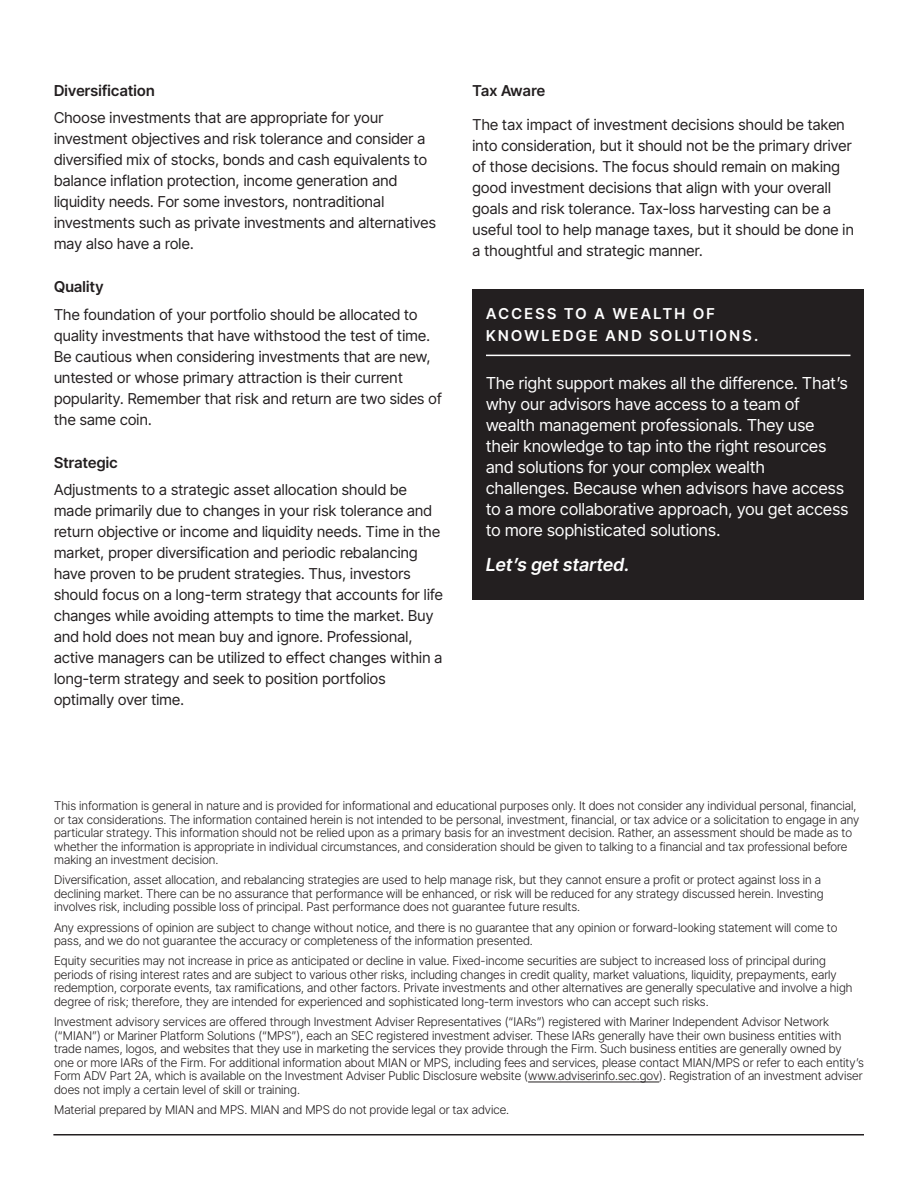
<style>
.page{position:relative;width:918px;height:1188px;background:#fff}
.page>*{position:absolute;margin:0;border:0;box-sizing:border-box;transform-origin:0 0}
.Call_Out_Body{font:italic 600 18px "Inter Tight";letter-spacing:.02em;color:#fff}
.Call_Out_Body-2{font:16.5px/21px "Inter Tight";letter-spacing:.02em;color:#fff}
.Body_Copy{font:15px/21px "Inter Tight";letter-spacing:.02em;color:#231f20}
.Call_Out_Header{font:600 15px/22.5px "Inter Tight";letter-spacing:.165em;color:#fff}
.Sub_Header{font:600 15px "Inter Tight";letter-spacing:.02em;color:#231f20}
.Body_Copy-2{font:600 15px "Inter Tight";letter-spacing:.01em;color:#231f20}
.Disclosure{font:300 12px/13.5px "Inter Tight";color:#231f20}
</style>
<div class="page">
<hr style="left:53px;top:1134px;width:811px;height:2px;background:#231f20">
<hr style="left:528px;top:1082px;width:131px;height:1px;background:#231f20">
<div style="left:472px;top:289px;width:392px;height:311px;background:#231f20"></div>
<hr style="left:486px;top:355px;width:364px;height:1px;background:#fff">
<p class="Sub_Header" style="left:54px;top:79px;width:102px">Diversification</p>
<p class="Body_Copy" style="left:54px;top:107px;width:383px">Choose investments that are appropriate for your investment objectives and risk tolerance and consider a diversified mix of stocks, bonds and cash equivalents to balance inflation protection, income generation and liquidity needs. For some investors, nontraditional investments such as private investments and alternatives may also have a role.</p>
<p class="Sub_Header" style="left:54px;top:275px;width:51px">Quality</p>
<p class="Body_Copy" style="left:54px;top:303px;width:389px">The foundation of your portfolio should be allocated to quality investments that have withstood the test of time.<br>Be cautious when considering investments that are new, untested or whose primary attraction is their current popularity. Remember that risk and return are two sides of the same coin.</p>
<p class="Sub_Header" style="left:54px;top:451px;width:65px">Strategic</p>
<p class="Body_Copy" style="left:54px;top:479px;width:390px">Adjustments to a strategic asset allocation should be made primarily due to changes in your risk tolerance and return objective or income and liquidity needs. Time in the market, proper diversification and periodic rebalancing have proven to be prudent strategies. Thus, investors should focus on a long-term strategy that accounts for life changes while avoiding attempts to time the market. Buy and hold does not mean buy and ignore. Professional, active managers can be utilized to effect changes within a long-term strategy and seek to position portfolios optimally over time.</p>
<p class="Body_Copy-2" style="left:472px;top:79px;width:74px">Tax Aware</p>
<p class="Body_Copy" style="left:472px;top:114px;width:383px">The tax impact of investment decisions should be taken into consideration, but it should not be the primary driver of those decisions. The focus should remain on making good investment decisions that align with your overall goals and risk tolerance. Tax-loss harvesting can be a useful tool to help manage taxes, but it should be done in a thoughtful and strategic manner.</p>
<p class="Call_Out_Header" style="left:486px;top:301px;width:274px">ACCESS TO A WEALTH OF<br>KNOWLEDGE AND SOLUTIONS.</p>
<p class="Call_Out_Body-2" style="left:486px;top:372px;width:364px">The right support makes all the difference. That’s why our advisors have access to a team of wealth management professionals. They use their knowledge to tap into the right resources and solutions for your complex wealth challenges. Because when advisors have access to a more collaborative approach, you get access to more sophisticated solutions.</p>
<p class="Call_Out_Body" style="left:486px;top:551px;width:145px">Letʼs get started.</p>
<p class="Disclosure" style="left:54px;top:799px;width:807px">This information is general in nature and is provided for informational and educational purposes only. It does not consider any individual personal, financial, or tax considerations. The information contained herein is not intended to be personal, investment, financial, or tax advice or a solicitation to engage in any particular strategy. This information should not be relied upon as a primary basis for an investment decision. Rather, an assessment should be made as to whether the information is appropriate in individual circumstances, and consideration should be given to talking to a financial and tax professional before making an investment decision.</p>
<p class="Disclosure" style="left:54px;top:873px;width:771px">Diversification, asset allocation, and rebalancing strategies are used to help manage risk, but they cannot ensure a profit or protect against loss in a declining market. There can be no assurance that performance will be enhanced, or risk will be reduced for any strategy discussed herein. Investing involves risk, including possible loss of principal. Past performance does not guarantee future results.</p>
<p class="Disclosure" style="left:54px;top:920px;width:785px">Any expressions of opinion are subject to change without notice, and there is no guarantee that any opinion or forward-looking statement will come to pass, and we do not guarantee the accuracy or completeness of the information presented.</p>
<p class="Disclosure" style="left:54px;top:954px;width:800px">Equity securities may not increase in price as anticipated or decline in value. Fixed-income securities are subject to increased loss of principal during periods of rising interest rates and are subject to various other risks, including changes in credit quality, market valuations, liquidity, prepayments, early redemption, corporate events, tax ramifications, and other factors. Private investments and other alternatives are generally speculative and involve a high degree of risk; therefore, they are intended for experienced and sophisticated long-term investors who can accept such risks.</p>
<p class="Disclosure" style="left:54px;top:1015px;width:811px">Investment advisory services are offered through Investment Adviser Representatives (“IARs”) registered with Mariner Independent Advisor Network (“MIAN”) or Mariner Platform Solutions (“MPS”), each an SEC registered investment adviser. These IARs generally have their own business entities with trade names, logos, and websites that they use in marketing the services they provide through the Firm. Such business entities are generally owned by one or more IARs of the Firm. For additional information about MIAN or MPS, including fees and services, please contact MIAN/MPS or refer to each entity’s Form ADV Part 2A, which is available on the Investment Adviser Public Disclosure website (www.adviserinfo.sec.gov). Registration of an investment adviser does not imply a certain level of skill or training.</p>
<p class="Disclosure" style="left:54px;top:1102px;width:457px">Material prepared by MIAN and MPS. MIAN and MPS do not provide legal or tax advice.</p>
</div>
